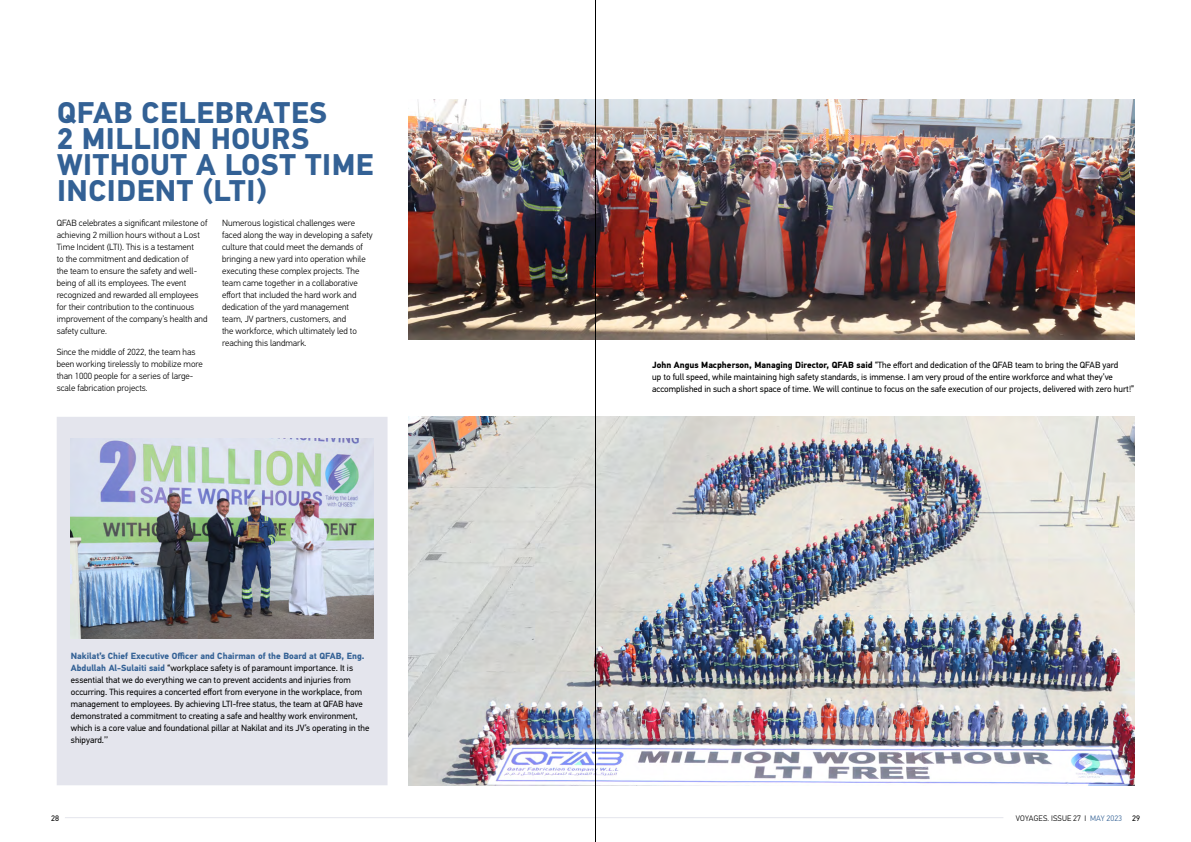
<style>
.page{position:relative;width:1191px;height:842px;background:#fff}
.page>*{position:absolute;margin:0;border:0;box-sizing:border-box;transform-origin:0 0}
.t1{font:700 30px/26px "PF Din Text Universal";letter-spacing:.02em;color:#336195}
.t2{font:9px/12px "PF Din Text Universal";color:#000}
.t3{font:300 9px/12px "PF Din Text Universal";color:#000}
.t4{font:300 8px "PF Din Text Universal";letter-spacing:.02em;color:#000}
.t5{font:8px "PF Din Text Universal";color:#000}
.s1{font-weight:700;color:#336195}
.s2{font-weight:700}
.s3{color:#336195}
</style>
<div class="page">
<hr style="left:65px;top:817px;width:938px;height:1px;background:#e4e5ed">
<img style="left:409px;top:417px;width:725px;height:368px">
<img style="left:409px;top:99px;width:725px;height:240px">
<div style="left:57px;top:417px;width:330px;height:368px;background:#e4e5ed"></div>
<img style="left:71px;top:438px;width:302px;height:200px">
<hr style="left:595px;top:0;width:1px;height:842px;background:#000">
<h1 class="t1" style="left:57px;top:101px;width:318px">QFAB CELEBRATES<br>2 MILLION HOURS<br>WITHOUT A LOST TIME<br>INCIDENT (LTI)</h1>
<p class="t3" style="left:57px;top:218px;width:152px">QFAB celebrates a significant milestone of achieving 2 million hours without a Lost Time Incident (LTI). This is a testament<br>to the commitment and dedication of<br>the team to ensure the safety and well&shy;being of all its employees. The event recognized and rewarded all employees for their contribution to the continuous improvement of the company’s health and safety culture.</p>
<p class="t3" style="left:57px;top:346px;width:148px">Since the middle of 2022, the team has been working tirelessly to mobilize more than 1000 people for a series of large&shy;scale fabrication projects.</p>
<p class="t3" style="left:222px;top:218px;width:152px">Numerous logistical challenges were faced along the way in developing a safety culture that could meet the demands of bringing a new yard into operation while executing these complex projects. The team came together in a collaborative effort that included the hard work and dedication of the yard management<br>team, JV partners, customers, and<br>the workforce, which ultimately led to reaching this landmark.</p>
<p class="t2" style="left:71px;top:651px;width:300px"><span class="s1">Nakilat’s Chief Executive Officer and Chairman of the Board at QFAB, Eng.<br>Abdullah Al-Sulaiti said</span> “workplace safety is of paramount importance. It is essential that we do everything we can to prevent accidents and injuries from occurring. This requires a concerted effort from everyone in the workplace, from management to employees. By achieving LTI-free status, the team at QFAB have demonstrated a commitment to creating a safe and healthy work environment, which is a core value and foundational pillar at Nakilat and its JV’s operating in the shipyard.’’</p>
<p class="t2" style="left:652px;top:359px;width:483px"><span class="s2">John Angus Macpherson, Managing Director, QFAB said</span> “The effort and dedication of the QFAB team to bring the QFAB yard<br>up to full speed, while maintaining high safety standards, is immense. I am very proud of the entire workforce and what they’ve accomplished in such a short space of time. We will continue to focus on the safe execution of our projects, delivered with zero hurt!”</p>
<p class="t5" style="left:51px;top:813px;width:9px">28</p>
<p class="t4" style="left:1015px;top:813px;width:108px">VOYAGES. ISSUE 27 I <span class="s3">MAY 2023</span></p>
<p class="t5" style="left:1132px;top:813px;width:9px">29</p>
</div>
